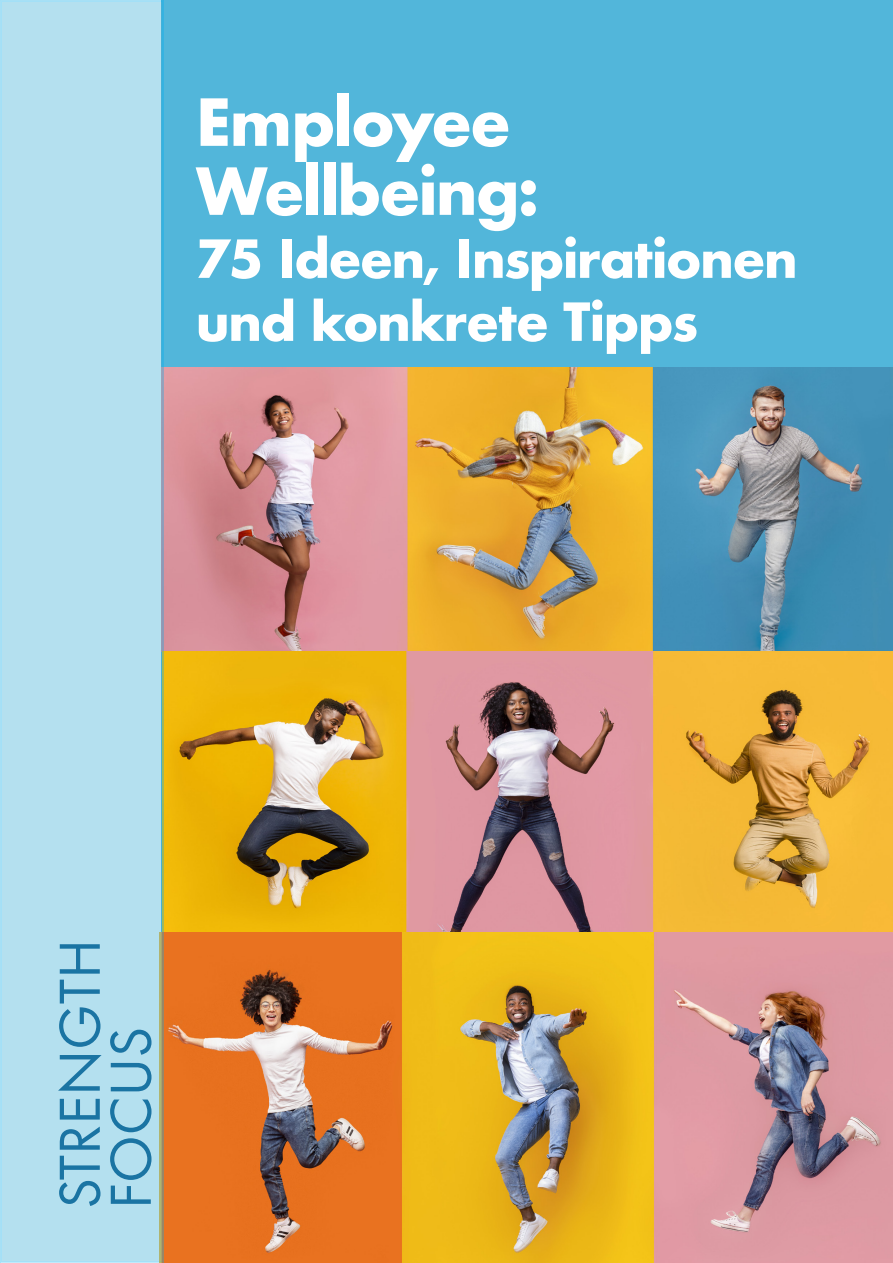
<style>
.page{position:relative;width:893px;height:1263px;background:#fff}
.page>*{position:absolute;margin:0;border:0;box-sizing:border-box;transform-origin:0 0}
.t1{font:700 63px/69px "Futura";letter-spacing:-.03em;color:#fff}
.t2{font:60px "Futura PT";color:#0a5486}
.t3{font:700 51px/63px "Futura";letter-spacing:-.03em;color:#fff}
</style>
<div class="page">
<div style="left:162px;top:0;width:731px;height:1263px;background:#52b6da"></div>
<img style="left:164px;top:367px;width:729px;height:566px">
<img style="left:164px;top:933px;width:729px;height:330px">
<div style="left:0;top:0;width:164px;height:1263px;background:#b4e0ef"></div>
<p class="t1" style="left:196px;top:88px;width:345px">Employee<br>Wellbeing:</p>
<p class="t3" style="left:196px;top:227px;width:604px">75 Ideen, Inspirationen und konkrete Tipps</p>
<p class="t2" style="left:44px;top:1209px;width:271px;rotate:-90deg">STRENGTH</p>
<p class="t2" style="left:95px;top:1209px;width:184px;rotate:-90deg">FOCUS</p>
</div>
